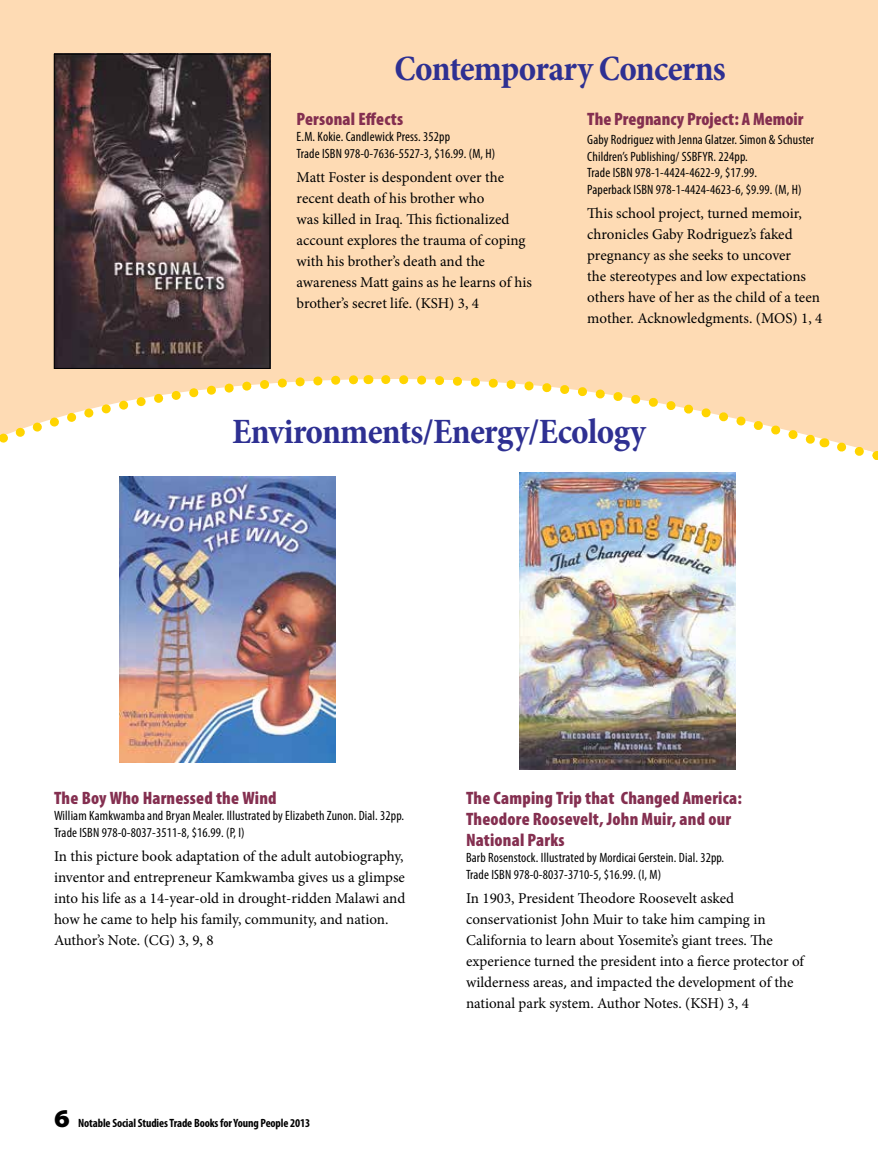
<style>
.page{position:relative;width:878px;height:1161px;background:#fff}
.page>*{position:absolute;margin:0;border:0;box-sizing:border-box;transform-origin:0 0}
.t1{font:700 condensed 36px "Minion Pro";letter-spacing:-.02em;color:#2e3092}
.t2{font:900 condensed 18px/21px "Myriad Pro";letter-spacing:.01em;color:#842f50}
.t3{font:15px/21px "Minion Pro";color:#000}
.t4{font:condensed 13.5px/16.5px "Myriad Pro";letter-spacing:.01em;color:#000}
.t5{font:700 condensed 12px "Myriad Pro";letter-spacing:-.01em;color:#000}
.s1{font-weight:900;font-stretch:semi-expanded;font-size:25.5px}
.s2{font-family:"Calibri"}
</style>
<div class="page">
<div style="left:0;top:0;width:376px;height:384px;background:#fedbb4"></div>
<img style="left:56px;top:56px;width:212px;height:311px">
<div style="left:54px;top:54px;width:216px;height:315px;border:1px solid #000"></div>
<svg style="left:0;top:371px;width:369px;height:72px"></svg>
<img style="left:119px;top:477px;width:216px;height:286px">
<img style="left:519px;top:509px;width:216px;height:261px">
<svg style="left:376px;top:0;width:502px;height:509px"></svg>
<h1 class="t1" style="left:394px;top:44px;width:333px">Contemporary Concerns</h1>
<p class="t2" style="left:296px;top:108px;width:108px">Personal Effects</p>
<p class="t4" style="left:296px;top:128px;width:200px">E.M. Kokie. Candlewick Press. 352pp<br>Trade ISBN 978-0-7636-5527-3, $16.99. (M, H)</p>
<p class="t3" style="left:296px;top:167px;width:237px">Matt Foster is despondent over the recent death of his brother who<br>was killed in Iraq. This fictionalized account explores the trauma of coping with his brother’s death and the awareness Matt gains as he learns of his brother’s secret life. (KSH) 3, 4</p>
<p class="t2" style="left:587px;top:108px;width:218px">The Pregnancy Project: A Memoir</p>
<p class="t4" style="left:587px;top:131px;width:228px">Gaby Rodriguez with Jenna Glatzer. Simon &amp; Schuster Children’s Publishing/ SSBFYR. 224pp.<br>Trade ISBN 978-1-4424-4622-9, $17.99.<br>Paperback ISBN 978-1-4424-4623-6, $9.99. (M, H)</p>
<p class="t3" style="left:587px;top:203px;width:237px">This school project, turned memoir, chronicles Gaby Rodriguez’s faked pregnancy as she seeks to uncover<br>the stereotypes and low expectations others have of her as the child of a teen mother. Acknowledgments. (MOS) 1, 4</p>
<h1 class="t1" style="left:232px;top:407px;width:415px">Environments/Energy/Ecology</h1>
<p class="t2" style="left:54px;top:787px;width:224px">The Boy Who Harnessed the Wind</p>
<p class="t4" style="left:54px;top:807px;width:351px">William Kamkwamba and Bryan Mealer. Illustrated by Elizabeth Zunon. Dial. 32pp.<br>Trade ISBN 978-0-8037-3511-8, $16.99. (P, I)</p>
<p class="t3" style="left:54px;top:846px;width:353px">In this picture book adaptation of the adult autobiography, inventor and entrepreneur Kamkwamba gives us a glimpse into his life as a 14-year-old in drought-ridden Malawi and how he came to help his family, community, and nation.<br>Author’s Note. (CG) 3, 9, 8</p>
<p class="t5" style="left:54px;top:1115px;width:258px"><span class="s1">6</span> Notable Social Studies Trade Books for Young People 2013</p>
<p class="t2" style="left:466px;top:787px;width:277px">The Camping Trip that Changed America:<br>Theodore Roosevelt, John Muir, and our<br>National Parks</p>
<p class="t4" style="left:466px;top:849px;width:260px">Barb Rosenstock. Illustrated by Mordicai Gerstein. Dial. 32pp.<br>Trade ISBN 978-0-8037-3710-5, $16.99. (I, M)</p>
<p class="t3" style="left:466px;top:888px;width:339px">In 1903, President Theodore Roosevelt asked conservationist John Muir to take him camping in California to learn about Yosemite’s giant trees. The experience turned the president into a fierce protector of wilderness areas<span class="s2">,</span> and impacted the development of the national park system. Author Notes. (KSH) 3, 4</p>
</div>
